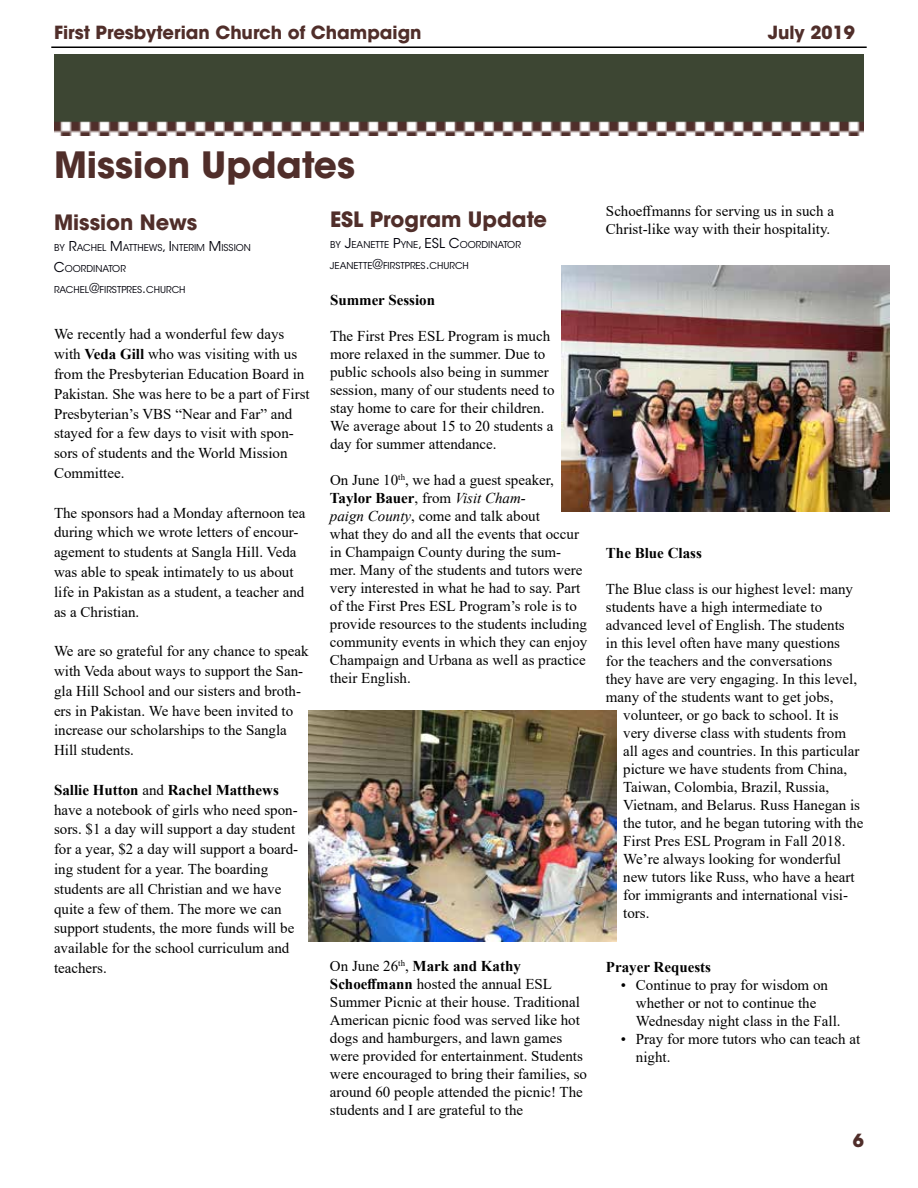
<style>
.page{position:relative;width:918px;height:1188px;background:#fff}
.page>*{position:absolute;margin:0;border:0;box-sizing:border-box;transform-origin:0 0}
.t1{font:700 36px "ITC Avant Garde Std";color:#502e2a}
.t2{font:700 21px "ITC Avant Garde Std";color:#502e2a}
.t3{font:700 18px "ITC Avant Garde Std";color:#502e2a}
.t4{font:15px/18px "Times New Roman";color:#000}
.t5{font:700 15px "Times New Roman";color:#000}
.t6{font:9.45px "ITC Avant Garde Std";color:#00000a}
.s1{font-size:13.5px}
.s2{font-weight:700}
.s3{font-style:italic}
</style>
<div class="page">
<hr style="left:51px;top:46px;width:816px;height:2px;background:#000">
<img style="left:54px;top:54px;width:810px;height:82px">
<img style="left:309px;top:711px;width:307px;height:230px">
<img style="left:562px;top:266px;width:328px;height:246px">
<p class="t3" style="left:54px;top:21px;width:369px">First Presbyterian Church of Champaign</p>
<p class="t3" style="left:768px;top:21px;width:89px">July 2019</p>
<h1 class="t1" style="left:54px;top:141px;width:303px">Mission Updates</h1>
<h2 class="t2" style="left:54px;top:208px;width:145px">Mission News</h2>
<p class="t6" style="left:54px;top:241px;width:198px">BY <span class="s1">R</span>ACHEL <span class="s1">M</span>ATTHEWS<span class="s1">, I</span> NTERIM <span class="s1">M</span> ISSION</p>
<p class="t6" style="left:54px;top:262px;width:73px"><span class="s1">C</span>OORDINATOR</p>
<p class="t6" style="left:54px;top:283px;width:133px">RACHEL<span class="s1">@</span>FIRSTPRES<span class="s1">.</span>CHURCH</p>
<p class="t4" style="left:54px;top:324px;width:257px;line-height:19.8px">We recently had a wonderful few days with <span class="s2">Veda Gill</span> who was visiting with us from the Presbyterian Education Board in Pakistan. She was here to be a part of First Presbyterian’s VBS “Near and Far” and stayed for a few days to visit with spon&shy;sors of students and the World Mission Committee.</p>
<p class="t4" style="left:54px;top:502px;width:253px;line-height:19.8px">The sponsors had a Monday afternoon tea during which we wrote letters of encour&shy;agement to students at Sangla Hill. Veda was able to speak intimately to us about life in Pakistan as a student, a teacher and as a Christian.</p>
<p class="t4" style="left:54px;top:641px;width:256px;line-height:19.8px">We are so grateful for any chance to speak with Veda about ways to support the San&shy;gla Hill School and our sisters and broth&shy;ers in Pakistan. We have been invited to increase our scholarships to the Sangla Hill students.</p>
<p class="t4" style="left:54px;top:779px;width:246px;line-height:19.8px"><span class="s2">Sallie Hutton</span> and <span class="s2">Rachel Matthews </span>have a notebook of girls who need spon&shy;sors. $1 a day will support a day student for a year, $2 a day will support a board&shy;ing student for a year. The boarding students are all Christian and we have quite a few of them. The more we can support students, the more funds will be available for the school curriculum and teachers.</p>
<h2 class="t2" style="left:330px;top:206px;width:219px">ESL Program Update</h2>
<p class="t6" style="left:330px;top:239px;width:103px">BY <span class="s1">J</span>EANETTE <span class="s1">P</span>YNE<span class="s1">, ESL</span></p>
<p class="t6" style="left:449px;top:239px;width:73px"><span class="s1">C</span>OORDINATOR</p>
<p class="t6" style="left:330px;top:260px;width:140px">JEANETTE<span class="s1">@</span>FIRSTPRES<span class="s1">.</span>CHURCH</p>
<p class="t5" style="left:330px;top:289px;width:107px">Summer Session</p>
<p class="t4" style="left:330px;top:327px;width:226px">The First Pres ESL Program is much more relaxed in the summer. Due to public schools also being in summer session, many of our students need to stay home to care for their children.<br>We average about 15 to 20 students a day for summer attendance.</p>
<p class="t4" style="left:330px;top:471px;width:259px">On June 10<sup>th</sup>, we had a guest speaker, <span class="s2">Taylor Bauer</span>, from <span class="s3">Visit Cham-<br>paign County</span>, come and talk about<br>what they do and all the events that occur in Champaign County during the sum&shy;mer. Many of the students and tutors were very interested in what he had to say. Part of the First Pres ESL Program’s role is to provide resources to the students including community events in which they can enjoy Champaign and Urbana as well as practice their English.</p>
<p class="t4" style="left:330px;top:957px;width:259px">On June 26<sup>th</sup>, <span class="s2">Mark and Kathy Schoeffmann</span> hosted the annual ESL Summer Picnic at their house. Traditional American picnic food was served like hot dogs and hamburgers, and lawn games were provided for entertainment. Students were encouraged to bring their families, so around 60 people attended the picnic! The students and I are grateful to the</p>
<p class="t4" style="left:606px;top:201px;width:230px">Schoeffmanns for serving us in such a<br>Christ-like way with their hospitality.</p>
<p class="t5" style="left:606px;top:542px;width:97px">The Blue Class</p>
<p class="t4" style="left:606px;top:579px;width:253px">The Blue class is our highest level: many students have a high intermediate to advanced level of English. The students in this level often have many questions for the teachers and the conversations they have are very engaging. In this level, many of the students want to get jobs,</p>
<p class="t4" style="left:623px;top:705px;width:242px">volunteer, or go back to school. It is very diverse class with students from all ages and countries. In this particular picture we have students from China, Taiwan, Colombia, Brazil, Russia, Vietnam, and Belarus. Russ Hanegan is the tutor, and he began tutoring with the First Pres ESL Program in Fall 2018.<br>We’re always looking for wonderful new tutors like Russ, who have a heart for immigrants and international visi&shy;tors.</p>
<p class="t5" style="left:606px;top:956px;width:107px">Prayer Requests</p>
<p class="t4" style="left:636px;top:975px;width:206px;text-indent:-15px">• Continue to pray for wisdom on whether or not to continue the<br>Wednesday night class in the Fall.</p>
<p class="t4" style="left:636px;top:1029px;width:226px;text-indent:-15px">• Pray for more tutors who can teach at night.</p>
<p class="t3" style="left:853px;top:1129px;width:13px">6</p>
</div>
